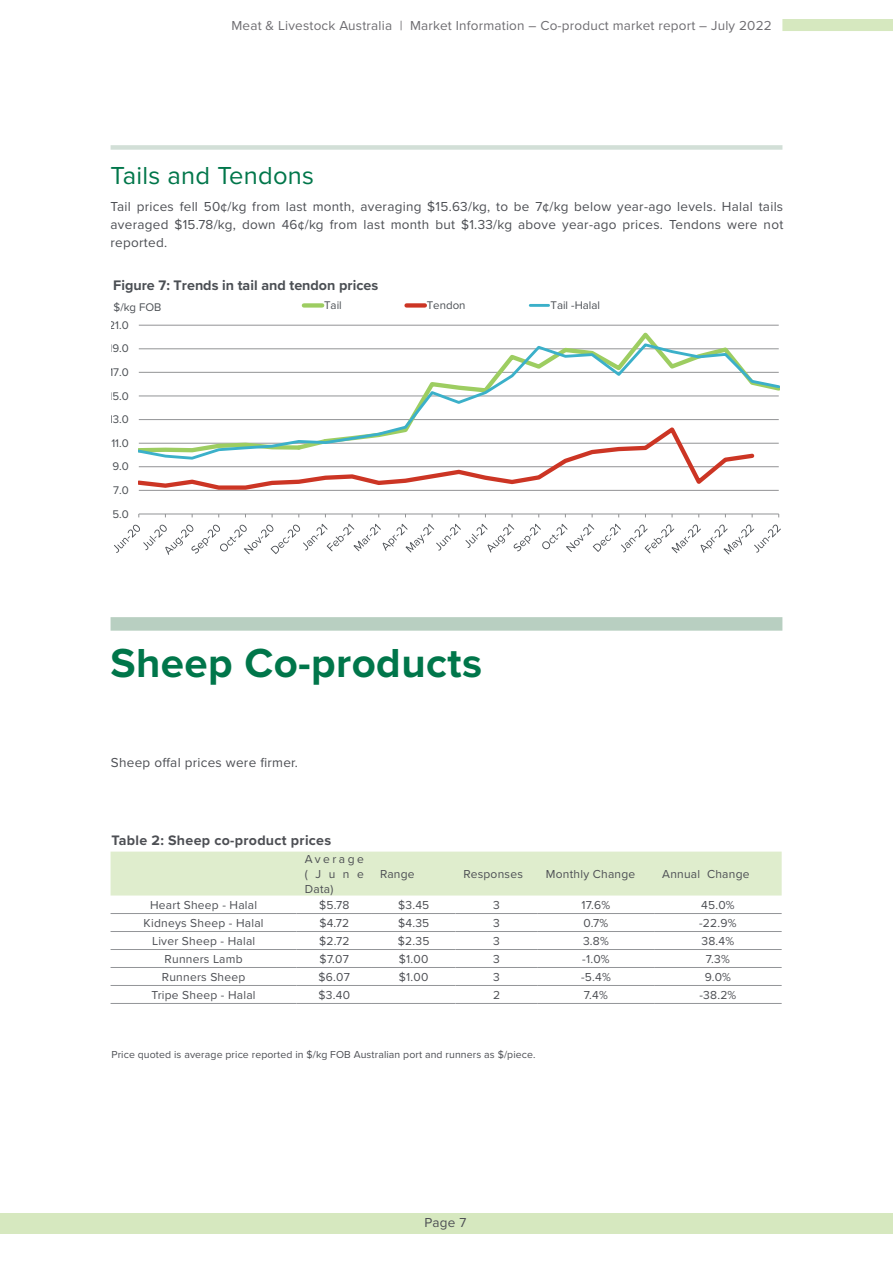
<style>
.page{position:relative;width:893px;height:1263px;background:#fff}
.page>*{position:absolute;margin:0;border:0;box-sizing:border-box;transform-origin:0 0}
.MLA_Heading_1{font:700 42px "Proxima Nova";letter-spacing:.01em;color:#00764a}
.MLA_Sub_Heading{font:25.5px "Proxima Nova";letter-spacing:.01em;color:#00764a}
.t1{font:700 14.4px "Proxima Nova";color:#4b4f54}
.MLA_Paragraph{font:700 14.25px "Proxima Nova";letter-spacing:.02em;color:#4d4f54}
.MLA_Paragraph-2{font:13.5px/18px "Proxima Nova";letter-spacing:.02em;color:#4d4f54;text-align:justify}
.t2{font:13.5px "Proxima Nova";letter-spacing:.015em;color:#6e6d71}
.Table_Text_Centered{font:12px/15px "Proxima Nova";letter-spacing:.02em;color:#4d4f54;text-align:justify}
.t3{font:11.4px "Proxima Nova";color:#4b4f54}
.Footnote{font:10.5px "Proxima Nova";letter-spacing:.01em;color:#4d4f54}
</style>
<div class="page">
<div style="left:782px;top:19px;width:111px;height:12px;background:#d6e8bf"></div>
<div style="left:0;top:1213px;width:893px;height:21px;background:#d6e8bf"></div>
<div style="left:111px;top:145px;width:671px;height:5px;background:#d2dfd7"></div>
<div style="left:111px;top:617px;width:671px;height:14px;background:#b8cfc1"></div>
<hr style="left:139px;top:490px;width:640px;height:1px;background:#929395">
<hr style="left:139px;top:466px;width:640px;height:1px;background:#929395">
<hr style="left:139px;top:325px;width:640px;height:1px;background:#929395">
<hr style="left:139px;top:514px;width:640px;height:1px;background:#929395">
<svg style="left:139px;top:461px;width:618px;height:30px"></svg>
<svg style="left:139px;top:342px;width:640px;height:119px"></svg>
<svg style="left:114px;top:524px;width:667px;height:31px"></svg>
<div style="left:304px;top:303px;width:18px;height:5px;background:#9dcd61"></div>
<div style="left:406px;top:303px;width:19px;height:5px;background:#cc3524"></div>
<hr style="left:530px;top:304px;width:19px;height:3px;background:#3bb0c9">
<div style="left:111px;top:851px;width:671px;height:44px;background:#dfedcd"></div>
<hr style="left:111px;top:913px;width:186px;height:1px;background:#939598">
<hr style="left:297px;top:913px;width:75px;height:1px;background:#939598">
<hr style="left:372px;top:913px;width:83px;height:1px;background:#939598">
<hr style="left:455px;top:913px;width:83px;height:1px;background:#939598">
<hr style="left:538px;top:913px;width:116px;height:1px;background:#939598">
<hr style="left:654px;top:913px;width:128px;height:1px;background:#939598">
<hr style="left:111px;top:931px;width:186px;height:1px;background:#939598">
<hr style="left:297px;top:931px;width:75px;height:1px;background:#939598">
<hr style="left:372px;top:931px;width:83px;height:1px;background:#939598">
<hr style="left:455px;top:931px;width:83px;height:1px;background:#939598">
<hr style="left:538px;top:931px;width:116px;height:1px;background:#939598">
<hr style="left:654px;top:931px;width:128px;height:1px;background:#939598">
<hr style="left:111px;top:949px;width:186px;height:1px;background:#939598">
<hr style="left:297px;top:949px;width:75px;height:1px;background:#939598">
<hr style="left:372px;top:949px;width:83px;height:1px;background:#939598">
<hr style="left:455px;top:949px;width:83px;height:1px;background:#939598">
<hr style="left:538px;top:949px;width:116px;height:1px;background:#939598">
<hr style="left:654px;top:949px;width:128px;height:1px;background:#939598">
<hr style="left:111px;top:967px;width:186px;height:1px;background:#939598">
<hr style="left:297px;top:967px;width:75px;height:1px;background:#939598">
<hr style="left:372px;top:967px;width:83px;height:1px;background:#939598">
<hr style="left:455px;top:967px;width:83px;height:1px;background:#939598">
<hr style="left:538px;top:967px;width:116px;height:1px;background:#939598">
<hr style="left:654px;top:967px;width:128px;height:1px;background:#939598">
<hr style="left:111px;top:985px;width:186px;height:1px;background:#939598">
<hr style="left:297px;top:985px;width:75px;height:1px;background:#939598">
<hr style="left:372px;top:985px;width:83px;height:1px;background:#939598">
<hr style="left:455px;top:985px;width:83px;height:1px;background:#939598">
<hr style="left:538px;top:985px;width:116px;height:1px;background:#939598">
<hr style="left:654px;top:985px;width:128px;height:1px;background:#939598">
<hr style="left:111px;top:1003px;width:186px;height:1px;background:#939598">
<hr style="left:297px;top:1003px;width:75px;height:1px;background:#939598">
<hr style="left:372px;top:1003px;width:83px;height:1px;background:#939598">
<hr style="left:455px;top:1003px;width:83px;height:1px;background:#939598">
<hr style="left:538px;top:1003px;width:116px;height:1px;background:#939598">
<hr style="left:654px;top:1003px;width:128px;height:1px;background:#939598">
<p class="t2" style="left:231px;top:15px;width:542px">Meat &amp; Livestock Australia | Market Information – Co-product market report – July 2022</p>
<p class="MLA_Sub_Heading" style="left:111px;top:156px;width:205px">Tails and Tendons</p>
<p class="MLA_Paragraph-2" style="left:111px;top:196px;width:674px">Tail prices fell 50¢/kg from last month, averaging $15.63/kg, to be 7¢/kg below year-ago levels. Halal tails averaged $15.78/kg, down 46¢/kg from last month but $1.33/kg above year-ago prices. Tendons were not reported.</p>
<p class="t1" style="left:113px;top:274px;width:267px">Figure 7: Trends in tail and tendon prices</p>
<p class="t3" style="left:324px;top:297px;width:19px">Tail</p>
<p class="t3" style="left:427px;top:297px;width:40px">Tendon</p>
<p class="t3" style="left:550px;top:297px;width:51px">Tail -Halal</p>
<p class="t3" style="left:114px;top:298px;width:49px">$/kg FOB</p>
<p class="t3" style="left:109px;top:317px;width:22px">21.0</p>
<p class="t3" style="left:108px;top:340px;width:22px">19.0</p>
<p class="t3" style="left:109px;top:364px;width:21px">17.0</p>
<p class="t3" style="left:108px;top:387px;width:22px">15.0</p>
<p class="t3" style="left:109px;top:411px;width:21px">13.0</p>
<p class="t3" style="left:111px;top:435px;width:19px">11.0</p>
<p class="t3" style="left:112px;top:458px;width:18px">9.0</p>
<p class="t3" style="left:113px;top:482px;width:17px">7.0</p>
<p class="t3" style="left:112px;top:505px;width:18px">5.0</p>
<p class="MLA_Heading_1" style="left:111px;top:632px;width:373px">Sheep Co-products</p>
<p class="MLA_Paragraph-2" style="left:111px;top:753px;width:188px">Sheep offal prices were firmer.</p>
<p class="MLA_Paragraph" style="left:111px;top:830px;width:221px">Table 2: Sheep co-product prices</p>
<p class="Table_Text_Centered" style="left:305px;top:851px;width:61px">Average (June Data)</p>
<p class="Table_Text_Centered" style="left:380px;top:866px;width:36px">Range</p>
<p class="Table_Text_Centered" style="left:463px;top:866px;width:61px">Responses</p>
<p class="Table_Text_Centered" style="left:546px;top:866px;width:91px">Monthly Change</p>
<p class="Table_Text_Centered" style="left:662px;top:866px;width:89px">Annual Change</p>
<p class="Table_Text_Centered" style="left:150px;top:897px;width:108px">Heart Sheep - Halal</p>
<p class="Table_Text_Centered" style="left:319px;top:897px;width:32px">$5.78</p>
<p class="Table_Text_Centered" style="left:398px;top:897px;width:33px">$3.45</p>
<p class="Table_Text_Centered" style="left:493px;top:897px;width:8px">3</p>
<p class="Table_Text_Centered" style="left:582px;top:897px;width:30px">17.6%</p>
<p class="Table_Text_Centered" style="left:701px;top:897px;width:35px">45.0%</p>
<p class="Table_Text_Centered" style="left:144px;top:915px;width:121px">Kidneys Sheep - Halal</p>
<p class="Table_Text_Centered" style="left:319px;top:915px;width:31px">$4.72</p>
<p class="Table_Text_Centered" style="left:398px;top:915px;width:33px">$4.35</p>
<p class="Table_Text_Centered" style="left:493px;top:915px;width:8px">3</p>
<p class="Table_Text_Centered" style="left:584px;top:915px;width:26px">0.7%</p>
<p class="Table_Text_Centered" style="left:699px;top:915px;width:39px">-22.9%</p>
<p class="Table_Text_Centered" style="left:152px;top:933px;width:105px">Liver Sheep - Halal</p>
<p class="Table_Text_Centered" style="left:319px;top:933px;width:32px">$2.72</p>
<p class="Table_Text_Centered" style="left:398px;top:933px;width:33px">$2.35</p>
<p class="Table_Text_Centered" style="left:493px;top:933px;width:8px">3</p>
<p class="Table_Text_Centered" style="left:583px;top:933px;width:27px">3.8%</p>
<p class="Table_Text_Centered" style="left:701px;top:933px;width:34px">38.4%</p>
<p class="Table_Text_Centered" style="left:165px;top:951px;width:80px">Runners Lamb</p>
<p class="Table_Text_Centered" style="left:320px;top:951px;width:31px">$7.07</p>
<p class="Table_Text_Centered" style="left:399px;top:951px;width:31px">$1.00</p>
<p class="Table_Text_Centered" style="left:493px;top:951px;width:8px">3</p>
<p class="Table_Text_Centered" style="left:582px;top:951px;width:29px">-1.0%</p>
<p class="Table_Text_Centered" style="left:706px;top:951px;width:25px">7.3%</p>
<p class="Table_Text_Centered" style="left:162px;top:969px;width:85px">Runners Sheep</p>
<p class="Table_Text_Centered" style="left:319px;top:969px;width:33px">$6.07</p>
<p class="Table_Text_Centered" style="left:399px;top:969px;width:31px">$1.00</p>
<p class="Table_Text_Centered" style="left:493px;top:969px;width:8px">3</p>
<p class="Table_Text_Centered" style="left:581px;top:969px;width:31px">-5.4%</p>
<p class="Table_Text_Centered" style="left:705px;top:969px;width:28px">9.0%</p>
<p class="Table_Text_Centered" style="left:152px;top:987px;width:105px">Tripe Sheep - Halal</p>
<p class="Table_Text_Centered" style="left:319px;top:987px;width:33px">$3.40</p>
<p class="Table_Text_Centered" style="left:493px;top:987px;width:9px">2</p>
<p class="Table_Text_Centered" style="left:584px;top:987px;width:25px">7.4%</p>
<p class="Table_Text_Centered" style="left:699px;top:987px;width:39px">-38.2%</p>
<p class="Footnote" style="left:111px;top:1046px;width:426px">Price quoted is average price reported in $/kg FOB Australian port and runners as $/piece.</p>
<p class="MLA_Paragraph-2" style="left:425px;top:1213px;width:43px">Page 7</p>
</div>
